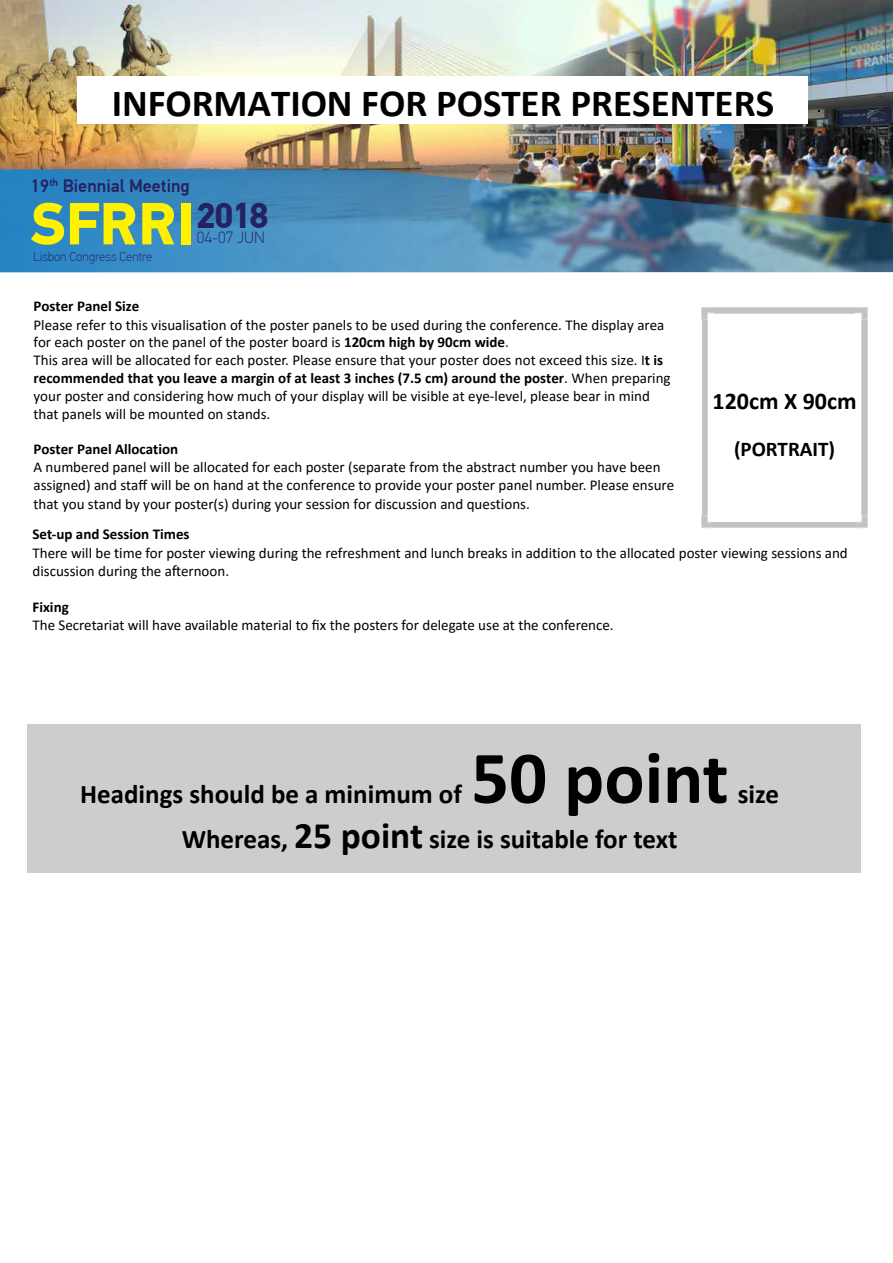
<style>
.page{position:relative;width:893px;height:1263px;background:#fff}
.page>*{position:absolute;margin:0;border:0;box-sizing:border-box;transform-origin:0 0}
.t1{font:700 75px "Calibri";color:#000}
.t2{font:700 59.4px "PF Din Text Pro";color:#fff100}
.t3{font:700 38.55px "Calibri";color:#000}
.t4{font:700 27px "Calibri";color:#000}
.t5{font:700 24px "Calibri";color:#000}
.t6{font:700 21px "Calibri";color:#000}
.t7{font:500 18px "PF Din Text Pro";color:#262261}
.t8{font:100 16.35px "PF Din Text Pro";color:#262261}
.t9{font:15px/18px "Calibri";color:#000}
.t10{font:700 15px "Calibri";color:#000}
.t11{font:100 12.75px "PF Din Text Pro";color:#262261}
.s1{font-weight:700}
.s2{font-family:"Myriad Pro"}
.s3{font-size:37.5px}
</style>
<div class="page">
<img style="left:0;top:0;width:893px;height:169px">
<img style="left:0;top:169px;width:893px;height:103px">
<div style="left:78px;top:77px;width:730px;height:47px;background:#fff"></div>
<svg style="left:701px;top:307px;width:167px;height:221px"></svg>
<div style="left:27px;top:724px;width:834px;height:148px;background:#cccecc"></div>
<h3 class="t3" style="left:112px;top:76px;width:664px">INFORMATION FOR POSTER PRESENTERS</h3>
<p class="t7" style="left:30px;top:175px;width:161px">19<sup>th</sup> Biennial Meeting</p>
<h2 class="t2" style="left:30px;top:188px;width:239px">SFRRI <sup>2018</sup></h2>
<p class="t8" style="left:197px;top:228px;width:70px">04-07 JUN</p>
<p class="t11" style="left:33px;top:249px;width:120px">Lisbon Congress Centre</p>
<p class="t9" style="left:33px;top:296px;width:639px"><span class="s1">Poster Panel Size<br></span>Please refer to this visualisa<span class="s2">ti</span>on of the poster panels to be used during the conference. The display area for each poster on the panel of the poster board is <span class="s1">120cm high by 90cm wide</span>.<br>This area will be allocated for each poster. Please ensure that your poster does not exceed this size. I<span class="s1">t is recommended that you leave a margin of at least 3 inches (7.5 cm) around the poster</span>. When preparing your poster and considering how much of your display will be visible at eye-level, please bear in mind that panels will be mounted on stands.</p>
<p class="t10" style="left:33px;top:439px;width:146px">Poster Panel Allocation</p>
<p class="t9" style="left:33px;top:458px;width:642px">A numbered panel will be allocated for each poster (separate from the abstract number you have been assigned) and staff will be on hand at the conference to provide your poster panel number. Please ensure that you stand by your poster(s) during your session for discussion and ques<span class="s2">ti</span>ons.</p>
<h3 class="t5" style="left:712px;top:384px;width:146px">120cm X 90cm</h3>
<h3 class="t6" style="left:734px;top:434px;width:103px">(PORTRAIT)</h3>
<p class="t9" style="left:32px;top:525px;width:817px"><span class="s1">Set-up and Session Times<br></span>There will be <span class="s2">ti</span>me for poster viewing during the refreshment and lunch breaks in addi<span class="s2">ti</span>on to the allocated poster viewing sessions and discussion during the a<span class="s2">ft</span>ernoon.</p>
<p class="t10" style="left:33px;top:596px;width:38px">Fixing</p>
<p class="t9" style="left:33px;top:615px;width:583px">The Secretariat will have available material to fix the posters for delegate use at the conference.</p>
<h3 class="t4" style="left:80px;top:774px;width:383px">Headings should be a minimum of</h3>
<h1 class="t1" style="left:471px;top:725px;width:259px">50 point</h1>
<h3 class="t4" style="left:182px;top:819px;width:497px">Whereas, <span class="s3">25 point</span> size is suitable for text</h3>
<h3 class="t4" style="left:738px;top:774px;width:43px">size</h3>
</div>
